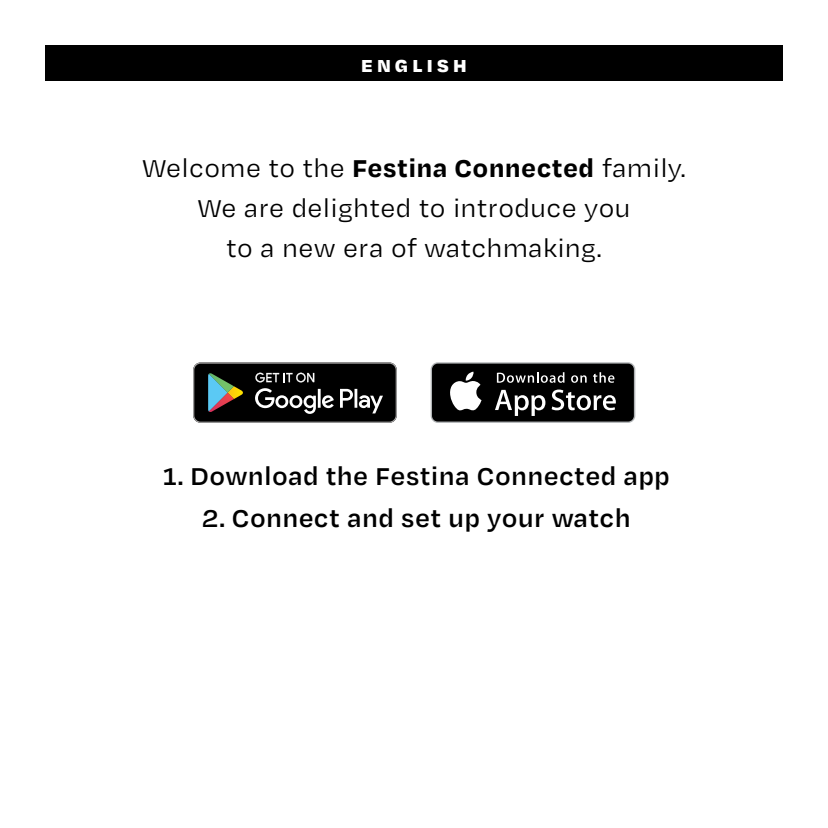
<style>
.page{position:relative;width:828px;height:828px;background:#fff}
.page>*{position:absolute;margin:0;border:0;box-sizing:border-box;transform-origin:0 0}
.t1{font:28px/40px "Degular Text";letter-spacing:.01em;color:#000;text-align:center}
.t2{font:600 28px "Degular Text";letter-spacing:.01em;color:#000}
.t3{font:900 20px "Degular Text";letter-spacing:.2em;color:#fff}
.s1{font-weight:700}
</style>
<div class="page">
<div style="left:45px;top:45px;width:737px;height:36px;background:#000"></div>
<svg style="left:193px;top:362px;width:204px;height:61px;background:#2b2d2c"></svg>
<svg style="left:431px;top:362px;width:204px;height:61px"></svg>
<div style="left:432px;top:364px;width:202px;height:57px;background:#000;border-radius:6px"></div>
<svg style="left:450px;top:372px;width:31px;height:38px"></svg>
<svg style="left:495px;top:390px;width:50px;height:26px"></svg>
<svg style="left:551px;top:389px;width:65px;height:21px"></svg>
<svg style="left:497px;top:372px;width:67px;height:11px"></svg>
<svg style="left:571px;top:375px;width:15px;height:8px"></svg>
<svg style="left:593px;top:372px;width:21px;height:11px"></svg>
<p class="t3" style="left:361px;top:52px;width:107px">ENGLISH</p>
<p class="t1" style="left:142px;top:147px;width:545px">Welcome to the <span class="s1">Festina Connected</span> family.<br>We are delighted to introduce you<br>to a new era of watchmaking.</p>
<p class="t2" style="left:163px;top:458px;width:508px">1. Download the Festina Connected app</p>
<p class="t2" style="left:202px;top:499px;width:430px">2. Connect and set up your watch</p>
</div>
